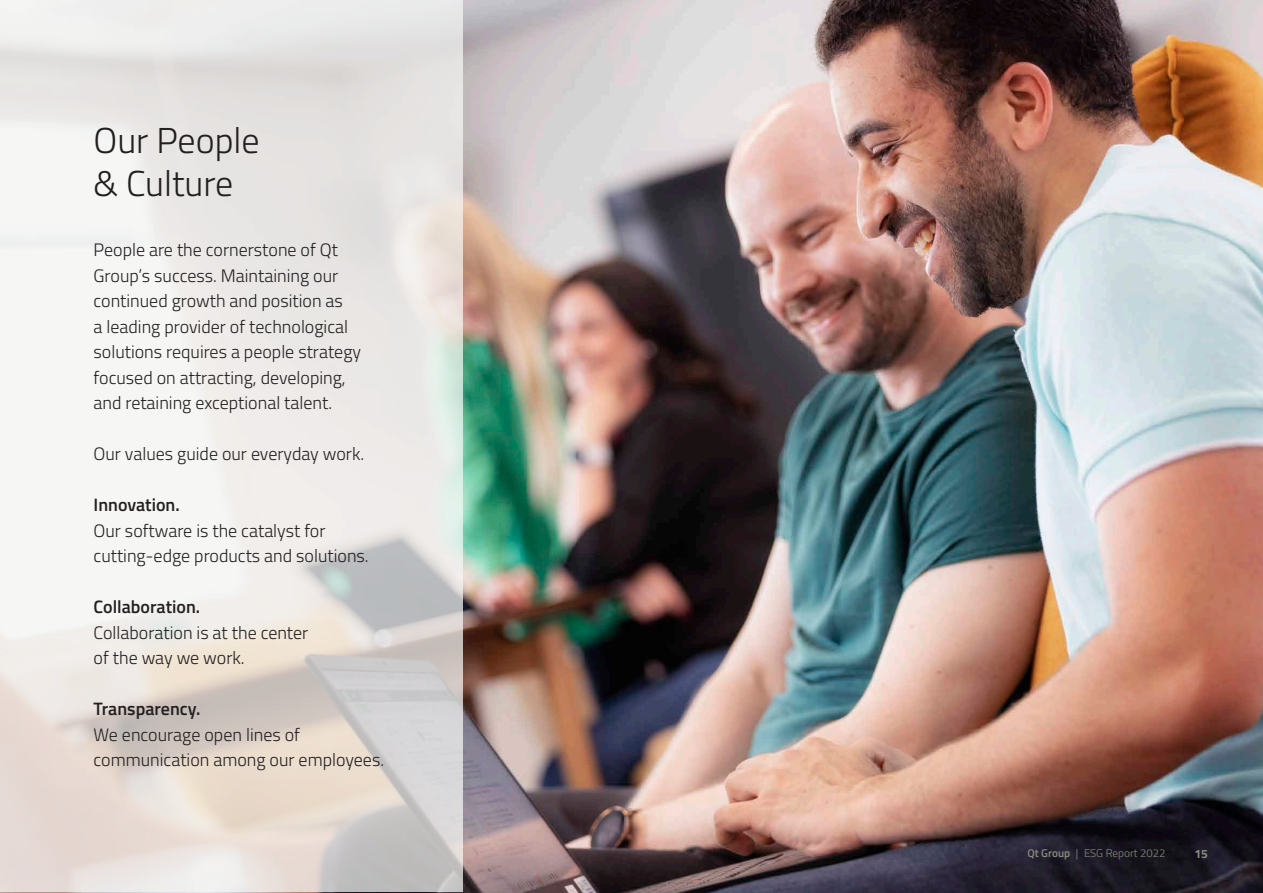
<style>
.page{position:relative;width:1263px;height:893px;background:#fff}
.page>*{position:absolute;margin:0;border:0;box-sizing:border-box;transform-origin:0 0}
.t1{font:300 36px/43.2px "Titillium Web";color:#231f20}
.t2{font:300 18px/25.5px "Titillium Web";color:#231f20}
.t3{font:600 18px "Titillium Web";color:#231f20}
.t4{font:700 12px "Titillium Web";color:#878c7d}
.t5{font:300 11.25px "Titillium Web";color:#878c7d}
.s1{font-weight:600}
</style>
<div class="page">
<img style="left:0;top:0;width:1263px;height:893px">
<svg style="left:0;top:0;width:462px;height:892px"></svg>
<h1 class="t1" style="left:94px;top:117px;width:168px">Our People &amp; Culture</h1>
<p class="t2" style="left:94px;top:236px;width:269px">People are the cornerstone of Qt Group’s success. Maintaining our continued growth and position as<br>a leading provider of technological solutions requires a people strategy focused on attracting, developing, and retaining exceptional talent.</p>
<p class="t2" style="left:94px;top:440px;width:272px">Our values guide our everyday work.</p>
<p class="t3" style="left:94px;top:491px;width:88px">Innovation.</p>
<p class="t2" style="left:94px;top:517px;width:277px">Our software is the catalyst for cutting-edge products and solutions.</p>
<p class="t3" style="left:94px;top:593px;width:108px">Collaboration.</p>
<p class="t2" style="left:94px;top:619px;width:216px">Collaboration is at the center of the way we work.</p>
<p class="t3" style="left:94px;top:695px;width:108px">Transparency.</p>
<p class="t2" style="left:94px;top:721px;width:292px">We encourage open lines of communication among our employees.</p>
<p class="t5" style="left:1027px;top:845px;width:140px"><span class="s1">Qt Group</span> | ESG Report 2022</p>
<p class="t4" style="left:1194px;top:844px;width:15px">15</p>
</div>
